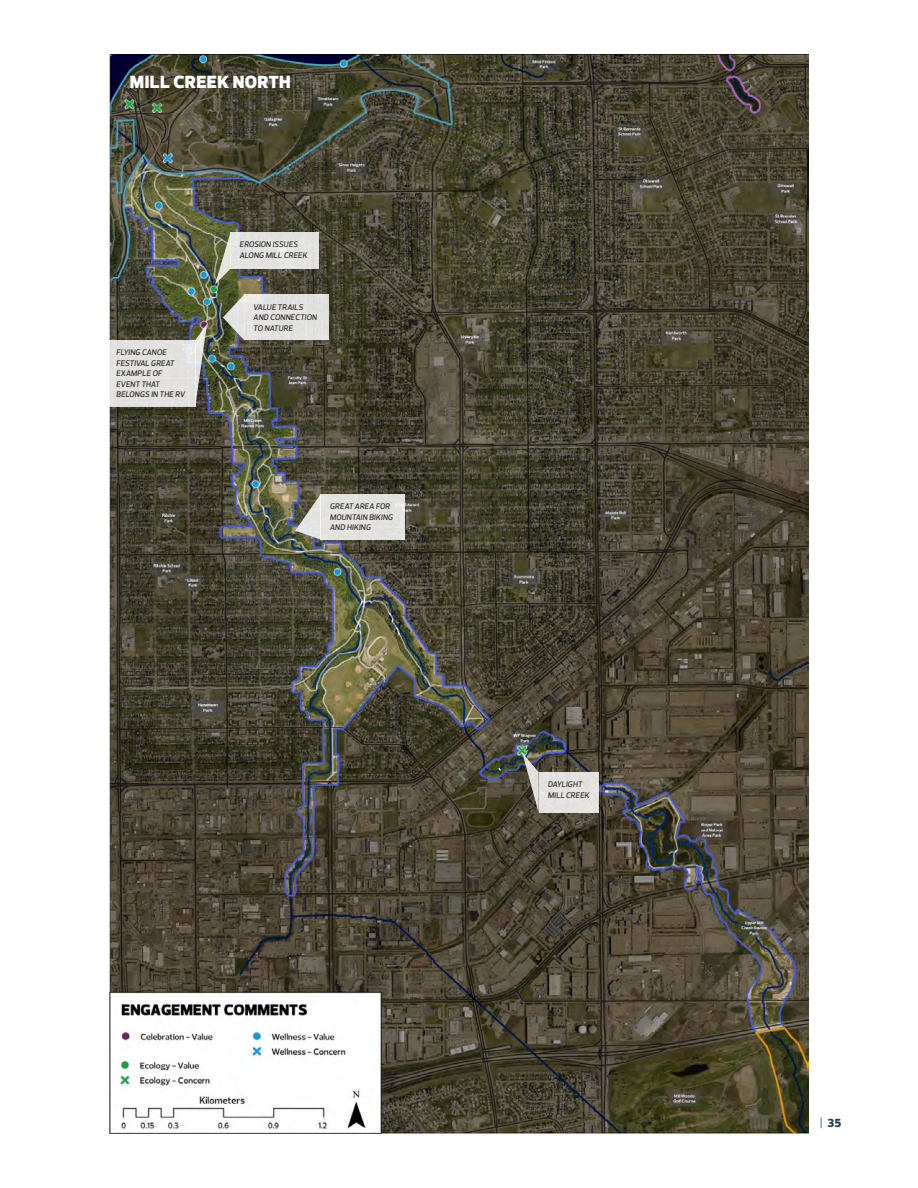
<style>
.page{position:relative;width:918px;height:1188px;background:#fff}
.page>*{position:absolute;margin:0;border:0;box-sizing:border-box;transform-origin:0 0}
._3_Headers{font:900 18px "Prelo";letter-spacing:.025em;color:#fff}
.t1{font:900 12px "Prelo";color:#22445a}
.Map_labels{font:italic 500 8.25px/10.5px "Prelo";letter-spacing:.015em;color:#231f20;scale:.95 1}
.s1{font-weight:500}
</style>
<div class="page">
<img style="left:110px;top:54px;width:698px;height:1080px">
<div style="left:244px;top:295px;width:84px;height:45px;background:#e2e2df"></div>
<div style="left:539px;top:772px;width:59px;height:41px;background:#e4e3e0"></div>
<div style="left:231px;top:232px;width:88px;height:37px;background:#e3e2e0"></div>
<div style="left:107px;top:340px;width:88px;height:66px;background:#e2e1df"></div>
<div style="left:321px;top:494px;width:84px;height:46px;background:#e3e2df"></div>
<svg style="left:215px;top:232px;width:16px;height:52px"></svg>
<svg style="left:295px;top:494px;width:26px;height:46px"></svg>
<svg style="left:223px;top:295px;width:21px;height:45px"></svg>
<svg style="left:195px;top:324px;width:12px;height:82px"></svg>
<svg style="left:522px;top:753px;width:17px;height:60px"></svg>
<p class="_3_Headers" style="left:130px;top:70px;width:162px">MILL CREEK NORTH</p>
<p class="Map_labels" style="left:116px;top:347px;width:74px">FLYING CANOE<br>FESTIVAL GREAT<br>EXAMPLE OF<br>EVENT THAT<br>BELONGS IN THE RV</p>
<p class="Map_labels" style="left:240px;top:239px;width:73px">EROSION ISSUES<br>ALONG MILL CREEK</p>
<p class="Map_labels" style="left:253px;top:302px;width:68px">VALUE TRAILS<br>AND CONNECTION<br>TO NATURE</p>
<p class="Map_labels" style="left:330px;top:501px;width:68px">GREAT AREA FOR<br>MOUNTAIN BIKING<br>AND HIKING</p>
<p class="Map_labels" style="left:548px;top:779px;width:45px">DAYLIGHT<br>MILL CREEK</p>
<h2 class="t1" style="left:820px;top:1115px;width:23px"><span class="s1">|</span> 35</h2>
</div>
